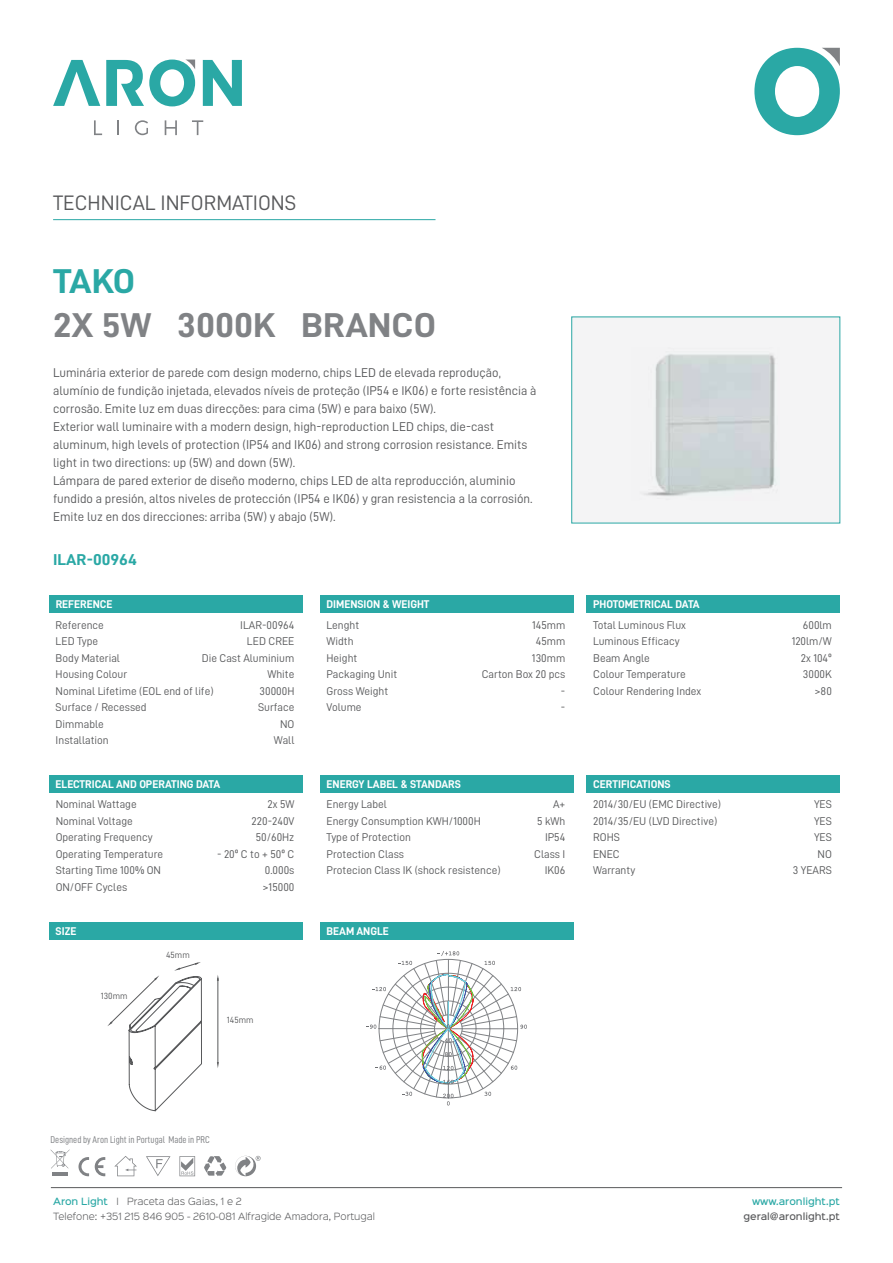
<style>
.page{position:relative;width:893px;height:1263px;background:#fff}
.page>*{position:absolute;margin:0;border:0;box-sizing:border-box;transform-origin:0 0}
.t1{font:34.5px "D DIN Bold";color:#808285;scale:1.08 1}
.t2{font:34.5px "D DIN Bold";color:#2aa8a5;scale:1.08 1}
.t3{font:21px "D DIN";color:#58595b}
.t4{font:15.75px "D DIN Bold";color:#2aa8a5;scale:1.08 1}
.t5{font:12.75px/18px "D DIN";color:#58595b}
.t6{font:11.25px/16.5px "D DIN";color:#58595b}
.t7{font:11.25px "D DIN Bold";color:#fff}
.t8{font:9.9px "D DIN Condensed";color:#808285}
.t9{font:300 9px/15px "Sinkin Sans 300";color:#58595b}
.t10{font:500 9px "Sinkin Sans 500";color:#58595b}
.t11{font:500 9px "Sinkin Sans 500";color:#2aa8a5}
.t12{font:9px "D DIN";color:#58595b}
.s1{font-family:"Sinkin Sans 500";font-weight:500;color:#2aa8a5}
</style>
<div class="page">
<svg style="left:203px;top:60px;width:39px;height:46px"></svg>
<svg style="left:53px;top:60px;width:47px;height:46px"></svg>
<svg style="left:106px;top:60px;width:89px;height:46px"></svg>
<svg style="left:94px;top:120px;width:8px;height:15px"></svg>
<svg style="left:117px;top:120px;width:2px;height:15px"></svg>
<svg style="left:135px;top:120px;width:13px;height:15px"></svg>
<svg style="left:165px;top:120px;width:12px;height:15px"></svg>
<svg style="left:192px;top:120px;width:11px;height:15px"></svg>
<svg style="left:754px;top:48px;width:86px;height:87px"></svg>
<hr style="left:51px;top:1187px;width:791px;height:1px;background:#58595b">
<div style="left:572px;top:317px;width:268px;height:206px;background:#f4f4f5"></div>
<img style="left:644px;top:354px;width:132px;height:142px">
<hr style="left:53px;top:219px;width:382px;height:1px;background:#2aa8a5">
<svg style="left:179px;top:1156px;width:16px;height:20px"></svg>
<svg style="left:146px;top:1156px;width:25px;height:20px"></svg>
<svg style="left:204px;top:1156px;width:22px;height:20px"></svg>
<svg style="left:114px;top:1156px;width:23px;height:20px"></svg>
<svg style="left:78px;top:1157px;width:11px;height:19px"></svg>
<svg style="left:95px;top:1157px;width:10px;height:19px"></svg>
<hr style="left:52px;top:1172px;width:16px;height:4px;background:#808285">
<svg style="left:51px;top:1149px;width:19px;height:19px"></svg>
<svg style="left:235px;top:1156px;width:26px;height:20px"></svg>
<div style="left:49px;top:596px;width:253px;height:17px;background:#2aa8a5"></div>
<div style="left:320px;top:596px;width:253px;height:17px;background:#2aa8a5"></div>
<div style="left:586px;top:596px;width:254px;height:17px;background:#2aa8a5"></div>
<div style="left:49px;top:775px;width:253px;height:17px;background:#2aa8a5"></div>
<div style="left:320px;top:775px;width:253px;height:17px;background:#2aa8a5"></div>
<div style="left:586px;top:775px;width:254px;height:17px;background:#2aa8a5"></div>
<div style="left:49px;top:922px;width:253px;height:17px;background:#2aa8a5"></div>
<div style="left:320px;top:922px;width:253px;height:17px;background:#2aa8a5"></div>
<svg style="left:366px;top:951px;width:161px;height:154px"></svg>
<hr style="left:217px;top:978px;width:1px;height:85px;background:#58595b">
<svg style="left:107px;top:962px;width:95px;height:149px"></svg>
<h2 class="t3" style="left:53px;top:191px;width:245px">TECHNICAL INFORMATIONS</h2>
<h1 class="t2" style="left:53px;top:262px;width:77px">TAKO</h1>
<h1 class="t1" style="left:53px;top:306px;width:356px">2X 5W 3000K BRANCO</h1>
<p class="t5" style="left:53px;top:363px;width:485px">Luminária exterior de parede com design moderno, chips LED de elevada reprodução, alumínio de fundição injetada, elevados níveis de proteção (IP54 e IK06) e forte resistência à corrosão. Emite luz em duas direcções: para cima (5W) e para baixo (5W).<br>Exterior wall luminaire with a modern design, high-reproduction LED chips, die-cast aluminum, high levels of protection (IP54 and IK06) and strong corrosion resistance. Emits light in two directions: up (5W) and down (5W).<br>Lámpara de pared exterior de diseño moderno, chips LED de alta reproducción, aluminio fundido a presión, altos niveles de protección (IP54 e IK06) y gran resistencia a la corrosión.<br>Emite luz en dos direcciones: arriba (5W) y abajo (5W).</p>
<h3 class="t4" style="left:53px;top:551px;width:79px">ILAR-00964</h3>
<p class="t7" style="left:56px;top:598px;width:58px">REFERENCE</p>
<p class="t7" style="left:327px;top:598px;width:104px">DIMENSION &amp; WEIGHT</p>
<p class="t7" style="left:593px;top:598px;width:108px">PHOTOMETRICAL DATA</p>
<p class="t6" style="left:202px;top:616px;width:94px;text-align:right">ILAR-00964<br>LED CREE<br>Die Cast Aluminium<br>White<br>30000H<br>Surface<br>NO<br>Wall</p>
<p class="t6" style="left:327px;top:616px;width:72px">Lenght<br>Width<br>Height<br>Packaging Unit<br>Gross Weight<br>Volume</p>
<p class="t6" style="left:482px;top:616px;width:85px;text-align:right">145mm<br>45mm<br>130mm<br>Carton Box 20 pcs -<br>-</p>
<p class="t6" style="left:593px;top:616px;width:110px">Total Luminous Flux<br>Luminous Efficacy<br>Beam Angle<br>Colour Temperature<br>Colour Rendering Index</p>
<p class="t6" style="left:792px;top:616px;width:42px;text-align:right">600lm<br>120lm/W<br>2x 104º<br>3000K &gt;80</p>
<p class="t6" style="left:56px;top:616px;width:159px">Reference<br>LED Type<br>Body Material<br>Housing Colour<br>Nominal Lifetime (EOL end of life)<br>Surface / Recessed<br>Dimmable<br>Installation</p>
<p class="t7" style="left:56px;top:777px;width:166px">ELECTRICAL AND OPERATING DATA</p>
<p class="t7" style="left:327px;top:777px;width:136px">ENERGY LABEL &amp; STANDARS</p>
<p class="t7" style="left:593px;top:777px;width:79px">CERTIFICATIONS</p>
<p class="t6" style="left:56px;top:796px;width:109px">Nominal Wattage<br>Nominal Voltage<br>Operating Frequency<br>Operating Temperature<br>Starting Time 100% ON<br>ON/OFF Cycles</p>
<p class="t6" style="left:252px;top:796px;width:44px;text-align:right">2x 5W<br>220-240V<br>50/60Hz</p>
<p class="t6" style="left:263px;top:845px;width:33px;text-align:justify;text-indent:-46px">- 20º C to + 50º C 0.000s &gt;15000</p>
<p class="t6" style="left:327px;top:796px;width:176px">Energy Label<br>Energy Consumption KWH/1000H<br>Type of Protection<br>Protection Class<br>Protecion Class IK (shock resistence)</p>
<p class="t6" style="left:534px;top:796px;width:33px;text-align:right">A+<br>5 kWh<br>IP54<br>Class I<br>IK06</p>
<p class="t6" style="left:593px;top:796px;width:129px">2014/30/EU (EMC Directive)<br>2014/35/EU (LVD Directive)<br>ROHS<br>ENEC<br>Warranty</p>
<p class="t6" style="left:793px;top:796px;width:41px;text-align:right">YES<br>YES<br>YES<br>NO<br>3 YEARS</p>
<p class="t7" style="left:56px;top:924px;width:22px">SIZE</p>
<p class="t7" style="left:327px;top:924px;width:64px">BEAM ANGLE</p>
<p class="t12" style="left:101px;top:990px;width:28px">130mm</p>
<p class="t12" style="left:166px;top:949px;width:25px">45mm</p>
<p class="t12" style="left:227px;top:1015px;width:28px">145mm</p>
<p class="t8" style="left:51px;top:1134px;width:161px">Designed by Aron Light in Portugal Made in PRC</p>
<p class="t9" style="left:53px;top:1193px;width:323px"><span class="s1">Aron Light</span> I Praceta das Gaias, 1 e 2<br>Telefone: +351 215 846 905 - 2610-081 Alfragide Amadora, Portugal</p>
<p class="t11" style="left:752px;top:1194px;width:89px">www.aronlight.pt</p>
<p class="t10" style="left:743px;top:1209px;width:98px">geral@aronlight.pt</p>
</div>
